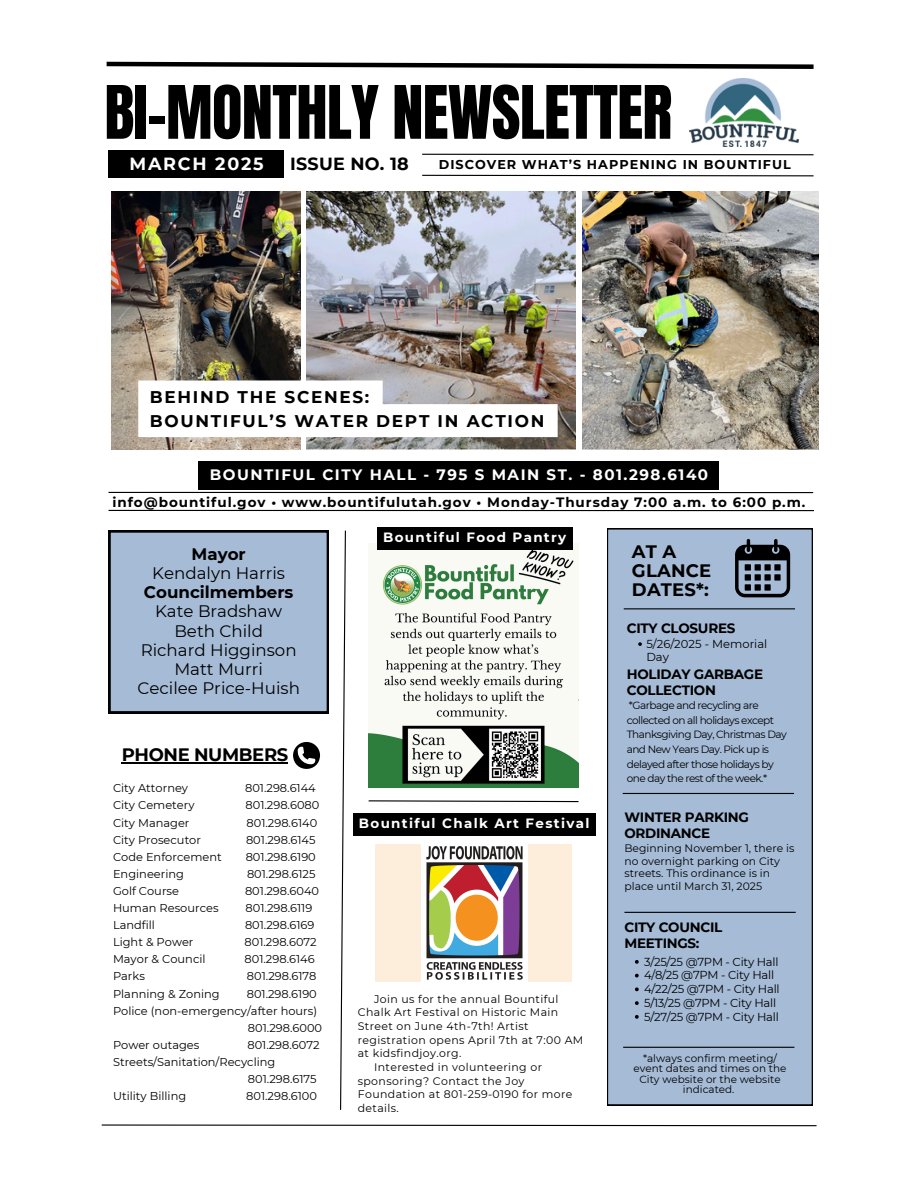
<style>
.page{position:relative;width:918px;height:1188px;background:#fff}
.page>*{position:absolute;margin:0;border:0;box-sizing:border-box;transform-origin:0 0}
.t1{font:62.55px "Anton";letter-spacing:-.01em;color:#000}
.t2{font:700 18px/19.2px "Montserrat";letter-spacing:-.005em;color:#000}
.t3{font:700 17.55px "Montserrat";letter-spacing:.015em;color:#000}
.t4{font:700 17.55px "Montserrat";letter-spacing:.1em;color:#fff}
.t5{font:700 16.95px/23.7px "Montserrat";letter-spacing:.1em;color:#000}
.t6{font:16.65px/19.2px "Montserrat";color:#000;text-align:center}
.t7{font:700 15.15px "Montserrat";letter-spacing:.1em;color:#fff}
.t8{font:700 13.5px/16px "Montserrat";letter-spacing:-.02em;color:#000}
.t9{font:700 13.5px "Montserrat";letter-spacing:.07em;color:#000}
.t10{font:700 13.5px "Montserrat";letter-spacing:.1em;color:#fff}
.t11{font:700 12.75px "Montserrat";letter-spacing:.08em;color:#000}
.t12{font:11.55px/13.8px "Montserrat";letter-spacing:-.02em;color:#000}
.t13{font:11.55px/13.8px "Montserrat";color:#000}
.t14{font:11.4px "Montserrat";color:#000}
.t15{font:10.95px/13.6px "Montserrat";letter-spacing:.035em;color:#000}
.t16{font:10.8px/12.8px "Montserrat";color:#000}
.t17{font:10.5px/14.7px "Montserrat";letter-spacing:-.05em;color:#000}
.t18{font:10.35px/10.4px "Montserrat";color:#000;text-align:center}
.s1{font-weight:700}
</style>
<div class="page">
<svg style="left:101px;top:1124px;width:716px;height:3px"></svg>
<div style="left:607px;top:528px;width:206px;height:577px;background:#a5bbd6"></div>
<svg style="left:735px;top:539px;width:55px;height:58px;background:#5b6776"></svg>
<div style="left:745px;top:564px;width:6px;height:7px;background:#000"></div>
<div style="left:745px;top:574px;width:6px;height:7px;background:#000"></div>
<div style="left:745px;top:584px;width:6px;height:7px;background:#000"></div>
<div style="left:755px;top:564px;width:6px;height:7px;background:#000"></div>
<div style="left:755px;top:574px;width:6px;height:7px;background:#000"></div>
<div style="left:755px;top:584px;width:6px;height:7px;background:#000"></div>
<div style="left:764px;top:564px;width:7px;height:7px;background:#000"></div>
<div style="left:764px;top:574px;width:7px;height:7px;background:#000"></div>
<div style="left:764px;top:584px;width:7px;height:7px;background:#000"></div>
<div style="left:774px;top:564px;width:7px;height:7px;background:#000"></div>
<div style="left:774px;top:574px;width:7px;height:7px;background:#000"></div>
<svg style="left:106px;top:61px;width:708px;height:8px"></svg>
<img style="left:690px;top:79px;width:109px;height:67px">
<hr style="left:109px;top:492px;width:704px;height:1px;background:#000">
<hr style="left:109px;top:510px;width:705px;height:1px;background:#000">
<svg style="left:422px;top:174px;width:392px;height:3px"></svg>
<svg style="left:340px;top:530px;width:6px;height:580px"></svg>
<svg style="left:422px;top:153px;width:392px;height:3px"></svg>
<svg style="left:293px;top:742px;width:27px;height:27px"></svg>
<hr style="left:624px;top:608px;width:171px;height:1px;background:#000">
<hr style="left:623px;top:793px;width:171px;height:1px;background:#000">
<svg style="left:635px;top:960px;width:4px;height:4px"></svg>
<svg style="left:635px;top:974px;width:4px;height:3px"></svg>
<svg style="left:635px;top:987px;width:4px;height:4px"></svg>
<svg style="left:635px;top:1001px;width:4px;height:4px"></svg>
<svg style="left:635px;top:1015px;width:4px;height:4px"></svg>
<hr style="left:624px;top:912px;width:172px;height:1px;background:#000">
<hr style="left:623px;top:1047px;width:171px;height:1px;background:#000">
<svg style="left:109px;top:530px;width:220px;height:183px;background:#99aec7"></svg>
<img style="left:112px;top:192px;width:189px;height:257px">
<img style="left:583px;top:192px;width:236px;height:257px">
<img style="left:307px;top:192px;width:269px;height:257px">
<svg style="left:368px;top:800px;width:211px;height:3px"></svg>
<div style="left:376px;top:844px;width:195px;height:138px;background:#fdeddb"></div>
<img style="left:421px;top:844px;width:106px;height:138px">
<svg style="left:138px;top:380px;width:420px;height:57px"></svg>
<div style="left:108px;top:150px;width:176px;height:28px;background:#000"></div>
<hr style="left:122px;top:762px;width:166px;height:2px;background:#000">
<div style="left:199px;top:461px;width:520px;height:29px;background:#000"></div>
<svg style="left:638px;top:642px;width:4px;height:4px"></svg>
<div style="left:353px;top:813px;width:243px;height:23px;background:#000"></div>
<img style="left:369px;top:544px;width:210px;height:244px">
<div style="left:377px;top:527px;width:195px;height:22px;background:#000"></div>
<h2 class="t1" style="left:104px;top:68px;width:569px">BI-MONTHLY NEWSLETTER</h2>
<p class="t4" style="left:129px;top:153px;width:136px">MARCH 2025</p>
<p class="t3" style="left:290px;top:154px;width:120px">ISSUE NO. 18</p>
<p class="t11" style="left:439px;top:157px;width:354px">DISCOVER WHAT’S HAPPENING IN BOUNTIFUL</p>
<p class="t5" style="left:150px;top:385px;width:396px">BEHIND THE SCENES:<br>BOUNTIFUL’S WATER DEPT IN ACTION</p>
<p class="t7" style="left:210px;top:465px;width:500px">BOUNTIFUL CITY HALL - 795 S MAIN ST. - 801.298.6140</p>
<h1 class="t9" style="left:112px;top:494px;width:695px">info@bountiful.gov • www.bountifulutah.gov • Monday-Thursday 7:00 a.m. to 6:00 p.m.</h1>
<p class="t6" style="left:137px;top:544px;width:164px"><span class="s1">Mayor<br></span>Kendalyn Harris<br><span class="s1">Councilmembers<br></span>Kate Bradshaw<br>Beth Child<br>Richard Higginson<br>Matt Murri<br>Cecilee Price-Huish</p>
<p class="t2" style="left:122px;top:745px;width:168px">PHONE NUMBERS</p>
<p class="t14" style="left:113px;top:781px;width:77px">City Attorney</p>
<p class="t14" style="left:245px;top:781px;width:72px">801.298.6144</p>
<p class="t14" style="left:113px;top:798px;width:83px">City Cemetery</p>
<p class="t14" style="left:246px;top:798px;width:75px">801.298.6080</p>
<p class="t14" style="left:113px;top:815px;width:78px">City Manager</p>
<p class="t14" style="left:247px;top:815px;width:72px">801.298.6140</p>
<h2 class="t14" style="left:113px;top:833px;width:90px">City Prosecutor</h2>
<h2 class="t14" style="left:246px;top:833px;width:71px">801.298.6145</h2>
<h4 class="t14" style="left:113px;top:850px;width:110px">Code Enforcement</h4>
<h4 class="t14" style="left:246px;top:850px;width:72px">801.298.6190</h4>
<p class="t14" style="left:113px;top:867px;width:73px">Engineering</p>
<p class="t14" style="left:247px;top:867px;width:70px">801.298.6125</p>
<p class="t14" style="left:113px;top:884px;width:68px">Golf Course</p>
<p class="t14" style="left:245px;top:884px;width:76px">801.298.6040</p>
<p class="t14" style="left:113px;top:901px;width:107px">Human Resources</p>
<p class="t14" style="left:246px;top:901px;width:68px">801.298.6119</p>
<h3 class="t14" style="left:113px;top:918px;width:44px">Landfill</h3>
<h3 class="t14" style="left:245px;top:918px;width:71px">801.298.6169</h3>
<p class="t14" style="left:113px;top:935px;width:82px">Light &amp; Power</p>
<p class="t14" style="left:245px;top:935px;width:74px">801.298.6072</p>
<p class="t14" style="left:113px;top:952px;width:94px">Mayor &amp; Council</p>
<p class="t14" style="left:245px;top:952px;width:72px">801.298.6146</p>
<p class="t14" style="left:113px;top:969px;width:33px">Parks</p>
<p class="t14" style="left:247px;top:969px;width:71px">801.298.6178</p>
<p class="t14" style="left:113px;top:986px;width:108px">Planning &amp; Zoning</p>
<p class="t14" style="left:247px;top:986px;width:72px">801.298.6190</p>
<p class="t14" style="left:113px;top:1004px;width:206px">Police (non-emergency/after hours)</p>
<p class="t14" style="left:248px;top:1021px;width:76px">801.298.6000</p>
<p class="t14" style="left:113px;top:1038px;width:88px">Power outages</p>
<p class="t14" style="left:247px;top:1038px;width:74px">801.298.6072</p>
<p class="t14" style="left:113px;top:1055px;width:164px">Streets/Sanitation/Recycling</p>
<p class="t14" style="left:248px;top:1072px;width:70px">801.298.6175</p>
<p class="t14" style="left:113px;top:1089px;width:75px">Utility Billing</p>
<p class="t14" style="left:246px;top:1089px;width:72px">801.298.6100</p>
<p class="t10" style="left:383px;top:529px;width:185px">Bountiful Food Pantry</p>
<p class="t10" style="left:359px;top:815px;width:232px">Bountiful Chalk Art Festival</p>
<p class="t15" style="left:358px;top:992px;width:227px;text-indent:16px">Join us for the annual Bountiful<br>Chalk Art Festival on Historic Main<br>Street on June 4th-7th! Artist registration opens April 7th at 7:00 AM at kidsfindjoy.org.</p>
<p class="t15" style="left:358px;top:1060px;width:216px;text-indent:16px">Interested in volunteering or sponsoring? Contact the Joy<br>Foundation at 801-259-0190 for more details.</p>
<h2 class="t2" style="left:632px;top:542px;width:81px">AT A<br>GLANCE<br>DATES*:</h2>
<p class="t8" style="left:627px;top:621px;width:110px">CITY CLOSURES</p>
<p class="t13" style="left:646px;top:637px;width:122px">5/26/2025 - Memorial<br>Day</p>
<p class="t8" style="left:627px;top:666px;width:138px">HOLIDAY GARBAGE<br>COLLECTION</p>
<p class="t17" style="left:627px;top:698px;width:162px">*Garbage and recycling are collected on all holidays except<br>Thanksgiving Day, Christmas Day and New Years Day. Pick up is delayed after those holidays by one day the rest of the week.*</p>
<p class="t8" style="left:624px;top:810px;width:126px">WINTER PARKING<br>ORDINANCE</p>
<p class="t16" style="left:624px;top:842px;width:171px">Beginning November 1, there is no overnight parking on City streets. This ordinance is in place until March 31, 2025</p>
<p class="t8" style="left:624px;top:919px;width:99px">CITY COUNCIL<br>MEETINGS:</p>
<p class="t12" style="left:644px;top:955px;width:137px">3/25/25 @7PM - City Hall<br>4/8/25 @7PM - City Hall<br>4/22/25 @7PM - City Hall<br>5/13/25 @7PM - City Hall<br>5/27/25 @7PM - City Hall</p>
<p class="t18" style="left:634px;top:1053px;width:154px">*always confirm meeting/ event dates and times on the<br>City website or the website indicated.</p>
</div>
